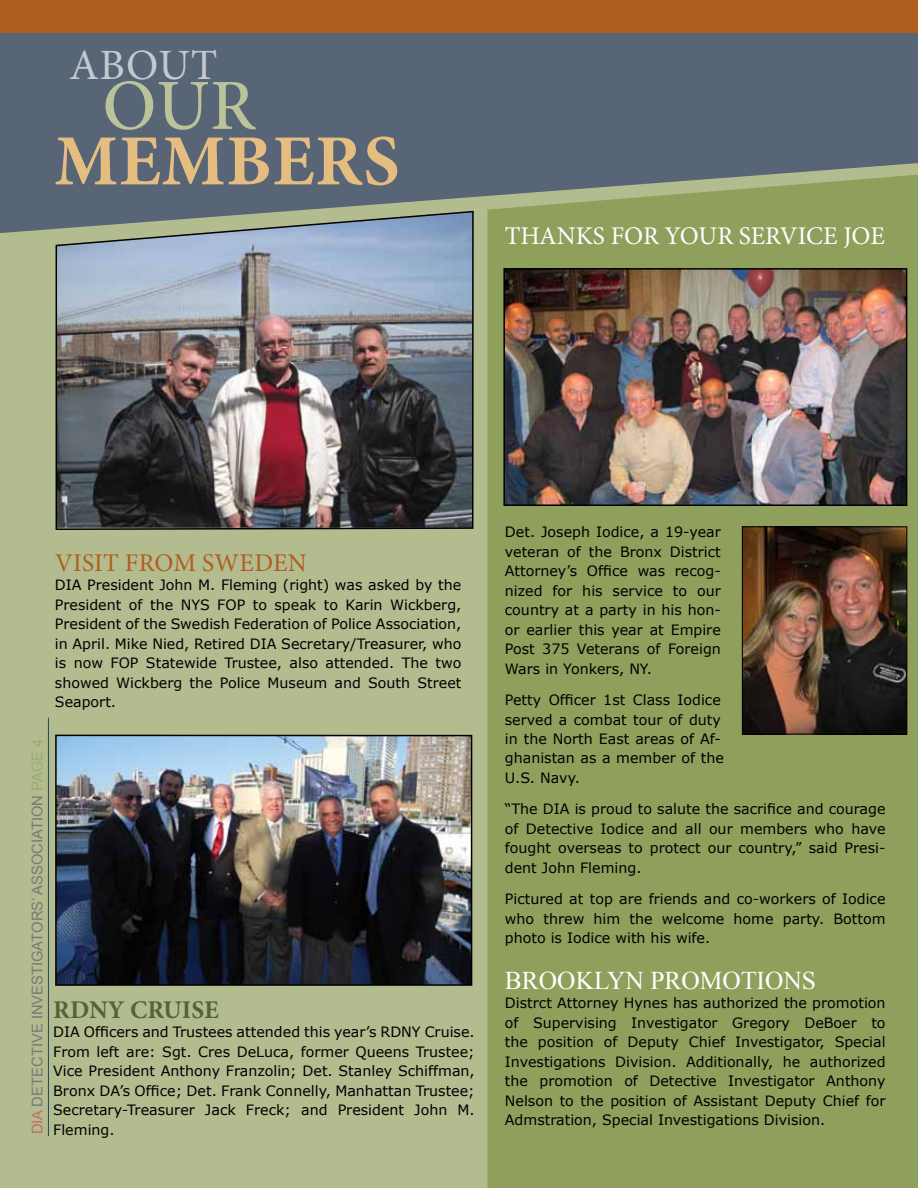
<style>
.page{position:relative;width:918px;height:1188px;background:#b3bc8f}
.page>*{position:absolute;margin:0;border:0;box-sizing:border-box;transform-origin:0 0}
.t1{font:700 72px "Minion Pro";letter-spacing:.01em;color:#e5bd80}
.t2{font:500 72px "Minion Pro";color:#bbc39b}
.t3{font:43.2px "Minion Pro";color:#c6c8cf}
.t4{font:25.5px "Minion Pro";letter-spacing:-.005em;color:#fff}
.t5{font:25.5px "Times New Roman";color:#fff}
.t6{font:25.5px "Minion Pro";letter-spacing:.01em;color:#b05e1f}
.t7{font:700 25.5px "Minion Pro";letter-spacing:-.005em;color:#556437}
.t8{font:14.7px "Arial";color:#77787b}
.t9{font:14.25px/19.5px "MS Reference Sans Serif";color:#000;text-align:justify}
.s1{color:#c36c68}
.s2{color:#9daa71}
</style>
<div class="page">
<div style="left:487px;top:233px;width:431px;height:955px;background:#8ea05c"></div>
<svg style="left:0;top:33px;width:918px;height:200px;fill:#576577"></svg>
<img style="left:58px;top:738px;width:411px;height:245px">
<div style="left:55px;top:735px;width:417px;height:251px;border:2px solid #000"></div>
<img style="left:55px;top:210px;width:419px;height:320px">
<img style="left:744px;top:528px;width:161px;height:205px">
<div style="left:742px;top:526px;width:165px;height:209px;border:1px solid #000"></div>
<img style="left:506px;top:271px;width:398px;height:232px">
<div style="left:503px;top:268px;width:404px;height:238px;border:2px solid #000"></div>
<div style="left:0;top:0;width:918px;height:33px;background:#b05e1f"></div>
<hr style="left:48px;top:718px;width:1px;height:418px;background:#234458">
<h2 class="t3" style="left:69px;top:36px;width:61px">About</h2>
<h1 class="t2" style="left:102px;top:57px;width:154px">Our</h1>
<h1 class="t1" style="left:54px;top:111px;width:347px">MEMBERS</h1>
<h3 class="t4" style="left:505px;top:219px;width:382px">THANKS FOR YOUR SERVICE JOE</h3>
<h3 class="t6" style="left:55px;top:545px;width:253px">VISIT FROM SWEDEN</h3>
<p class="t9" style="left:55px;top:575px;width:408px">DIA President John M. Fleming (right) was asked by the President of the NYS FOP to speak to Karin Wickberg, President of the Swedish Federation of Police Association, in April. Mike Nied, Retired DIA Secretary/Treasurer, who is now FOP Statewide Trustee, also attended. The two showed Wickberg the Police Museum and South Street Seaport.</p>
<p class="t8" style="left:28px;top:1134px;width:397px;rotate:-90deg"><span class="s1">DIA</span> DETECTIVE INVESTIGATORS’ ASSOCIATION <span class="s2">Page 4</span></p>
<h3 class="t7" style="left:53px;top:992px;width:153px">RDNY CRUISE</h3>
<p class="t9" style="left:53px;top:1022px;width:423px">DIA Officers and Trustees attended this year’s RDNY Cruise.<br>From left are: Sgt. Cres DeLuca, former Queens Trustee; Vice President Anthony Franzolin; Det. Stanley Schiffman, Bronx DA’s Office; Det. Frank Connelly, Manhattan Trustee; Secretary-Treasurer Jack Freck; and President John M.<br>Fleming.</p>
<p class="t9" style="left:505px;top:522px;width:218px">Det. Joseph Iodice, a 19-year veteran of the Bronx District Attorney’s Office was recog&shy;nized for his service to our country at a party in his hon&shy;or earlier this year at Empire Post 375 Veterans of Foreign Wars in Yonkers, NY.</p>
<p class="t9" style="left:505px;top:690px;width:221px;text-align:left">Petty Officer 1st Class Iodice served a combat tour of duty in the North East areas of Af&shy;ghanistan as a member of the<br>U.S. Navy.</p>
<p class="t9" style="left:505px;top:799px;width:382px">“The DIA is proud to salute the sacrifice and courage of Detective Iodice and all our members who have fought overseas to protect our country,” said Presi&shy;dent John Fleming.</p>
<p class="t9" style="left:505px;top:889px;width:382px">Pictured at top are friends and co-workers of Iodice who threw him the welcome home party. Bottom photo is Iodice with his wife.</p>
<h3 class="t5" style="left:505px;top:963px;width:313px">BROOKLYN PROMOTIONS</h3>
<p class="t9" style="left:505px;top:993px;width:382px">Distrct Attorney Hynes has authorized the promotion of Supervising Investigator Gregory DeBoer to the position of Deputy Chief Investigator, Special Investigations Division. Additionally, he authorized the promotion of Detective Investigator Anthony Nelson to the position of Assistant Deputy Chief for Admstration, Special Investigations Division.</p>
</div>
